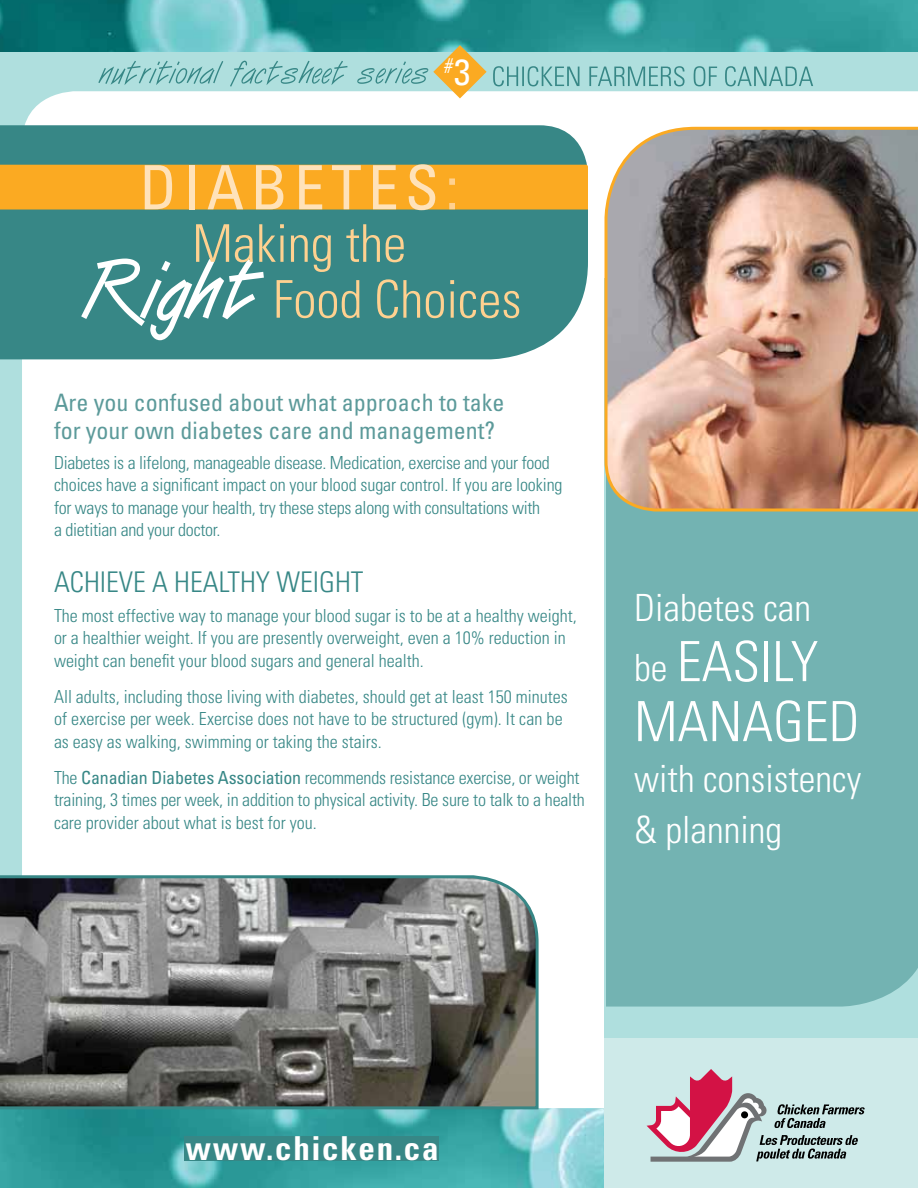
<style>
.page{position:relative;width:918px;height:1188px;background:#fff}
.page>*{position:absolute;margin:0;border:0;box-sizing:border-box;transform-origin:0 0}
.t1{font:condensed 61.05px "Univers LT Std";letter-spacing:.105em;color:#ffe2b9}
.t2{font:300 condensed 55.5px/60px "Univers LT Std";color:#fff}
.t3{font:300 condensed 37.5px/51px "Univers LT Std";color:#fff}
.t4{font:700 condensed 33px "Univers LT Std";letter-spacing:.05em;color:#fff}
.t5{font:300 condensed 28.5px "Univers LT Std";color:#378786}
.t6{font:condensed 24px/28.5px "Univers LT Std";color:#5c9a9a}
.t7{font:condensed 21.3px "Univers LT Std";color:#fff}
.t8{font:300 condensed 18px/22.5px "Univers LT Std";color:#378786}
.s1{font-size:36.45px}
.s2{color:#ffd190}
.s3{font-weight:400}
.s4{font-size:37.5px}
</style>
<div class="page">
<img style="left:0;top:1108px;width:604px;height:80px">
<div style="left:0;top:52px;width:918px;height:911px;background:#afdfde"></div>
<div style="left:22px;top:91px;width:896px;height:872px;background:#fff"></div>
<img style="left:0;top:0;width:918px;height:52px">
<div style="left:604px;top:279px;width:314px;height:759px;background:#afdfde"></div>
<div style="left:604px;top:1038px;width:314px;height:150px;background:#ceeae9"></div>
<svg style="left:647px;top:1069px;width:218px;height:93px"></svg>
<div style="left:606px;top:513px;width:312px;height:494px;background:#73b3b2"></div>
<div style="left:0;top:125px;width:588px;height:234px;background:#378786"></div>
<div style="left:0;top:165px;width:588px;height:45px;background:#fbaa22"></div>
<img style="left:603px;top:125px;width:315px;height:388px">
<svg style="left:0;top:874px;width:540px;height:237px;background:#737573"></svg>
<svg style="left:98px;top:45px;width:715px;height:53px"></svg>
<svg style="left:81px;top:224px;width:438px;height:116px;background:#57968f"></svg>
<div style="left:185px;top:1136px;width:254px;height:24px;background:#378786"></div>
<p class="t7" style="left:444px;top:52px;width:28px">#<span class="s1">3</span></p>
<h1 class="t1" style="left:140px;top:149px;width:321px">Diabetes<span class="s2">:</span></h1>
<h3 class="t6" style="left:54px;top:388px;width:452px">Are you confused about what approach to take for your own diabetes care and management?</h3>
<p class="t8" style="left:54px;top:451px;width:510px">Diabetes is a lifelong, manageable disease. Medication, exercise and your food choices have a significant impact on your blood sugar control. If you are looking for ways to manage your health, try these steps along with consultations with<br>a dietitian and your doctor.</p>
<h3 class="t5" style="left:54px;top:565px;width:311px">Achi eve a healthy wei ght</h3>
<p class="t8" style="left:54px;top:604px;width:524px">The most effective way to manage your blood sugar is to be at a healthy weight, or a healthier weight. If you are presently overweight, even a 10% reduction in weight can benefit your blood sugars and general health.</p>
<p class="t8" style="left:54px;top:685px;width:515px">All adults, including those living with diabetes, should get at least 150 minutes of exercise per week. Exercise does not have to be structured (gym). It can be as easy as walking, swimming or taking the stairs.</p>
<p class="t8" style="left:54px;top:766px;width:532px">The <span class="s3">Canadian Diabetes Association</span> recommends resistance exercise, or weight training, 3 times per week, in addition to physical activity. Be sure to talk to a health care provider about what is best for you.</p>
<h3 class="t3" style="left:634px;top:582px;width:178px">Diabetes can</h3>
<h2 class="t2" style="left:634px;top:632px;width:219px"><span class="s4">be</span> easi ly managed</h2>
<h3 class="t3" style="left:634px;top:753px;width:229px">with consistency &amp; planning</h3>
<h3 class="t4" style="left:185px;top:1128px;width:255px">www.chicken.ca</h3>
</div>
